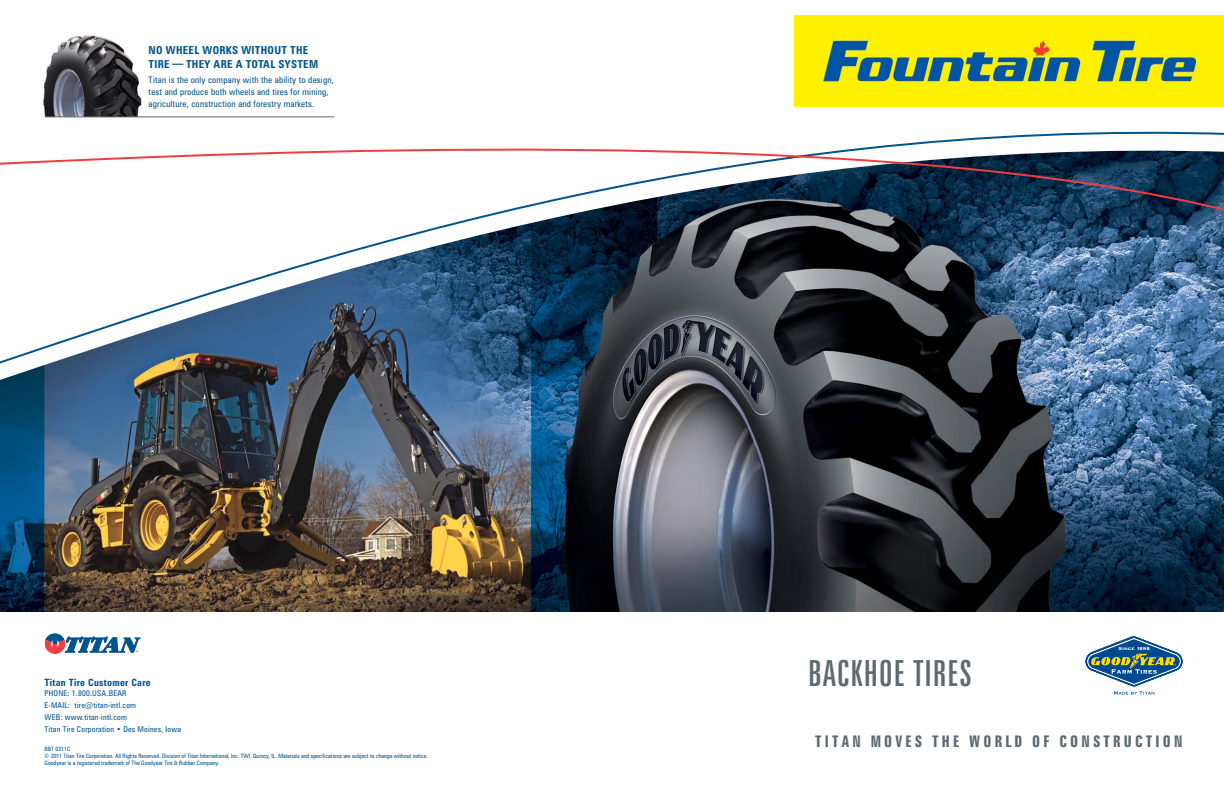
<style>
.page{position:relative;width:1224px;height:792px;background:#fff}
.page>*{position:absolute;margin:0;border:0;box-sizing:border-box;transform-origin:0 0}
.t1{font:extra-condensed 36px "Zurich BT";letter-spacing:.025em;color:#5e6970}
.t2{font:700 extra-condensed 16px "Zurich BT";letter-spacing:.2em;color:#5e6970}
.t3{font:700 condensed 11px/14px "Zurich BT";letter-spacing:.025em;color:#00548e}
.t4{font:700 condensed 10px "Zurich BT";letter-spacing:.025em;color:#00548e}
.t5{font:condensed 9px/12px "Zurich BT";letter-spacing:.02em;color:#00548e}
.t6{font:condensed 8px/12px "Zurich BT";letter-spacing:.025em;color:#00548e}
.t7{font:condensed 6px/7px "Zurich BT";color:#00548e}
</style>
<div class="page">
<img style="left:0;top:383px;width:1224px;height:229px">
<svg style="left:0;top:51px;width:1224px;height:332px"></svg>
<svg style="left:45px;top:634px;width:95px;height:19px"></svg>
<svg style="left:0;top:117px;width:1224px;height:251px"></svg>
<svg style="left:0;top:122px;width:1224px;height:93px"></svg>
<img style="left:38px;top:35px;width:112px;height:82px">
<hr style="left:45px;top:117px;width:289px;height:1px;background:#5e6970">
<svg style="left:1086px;top:636px;width:96px;height:59px"></svg>
<img style="left:795px;top:16px;width:429px;height:91px">
<h3 class="t3" style="left:149px;top:43px;width:171px">NO WHEEL WORKS WITHOUT THE<br>TIRE — THEY ARE A TOTAL SYSTEM</h3>
<h3 class="t5" style="left:149px;top:74px;width:187px">Titan is the only company with the ability to design, test and produce both wheels and tires for mining, agriculture, construction and forestry markets.</h3>
<h3 class="t4" style="left:45px;top:676px;width:108px">Titan Tire Customer Care</h3>
<h3 class="t6" style="left:45px;top:687px;width:138px">PHONE: 1.800.USA.BEAR<br>E-MAIL: tire@titan-intl.com<br>WEB: www.titan-intl.com<br>Titan Tire Corporation • Des Moines, Iowa</h3>
<p class="t7" style="left:45px;top:746px;width:385px">BBT 0311C<br>© 2011 Titan Tire Corporation. All Rights Reserved. Division of Titan International, Inc. TWI, Quincy, IL. Materials and specifications are subject to change without notice.<br>Goodyear is a registered trademark of The Goodyear Tire &amp; Rubber Company.</p>
<h1 class="t1" style="left:808px;top:653px;width:165px">BACKHOE TIRES</h1>
<h2 class="t2" style="left:815px;top:732px;width:369px">TITAN MOVES THE WORLD OF CONSTRUCTION</h2>
</div>
